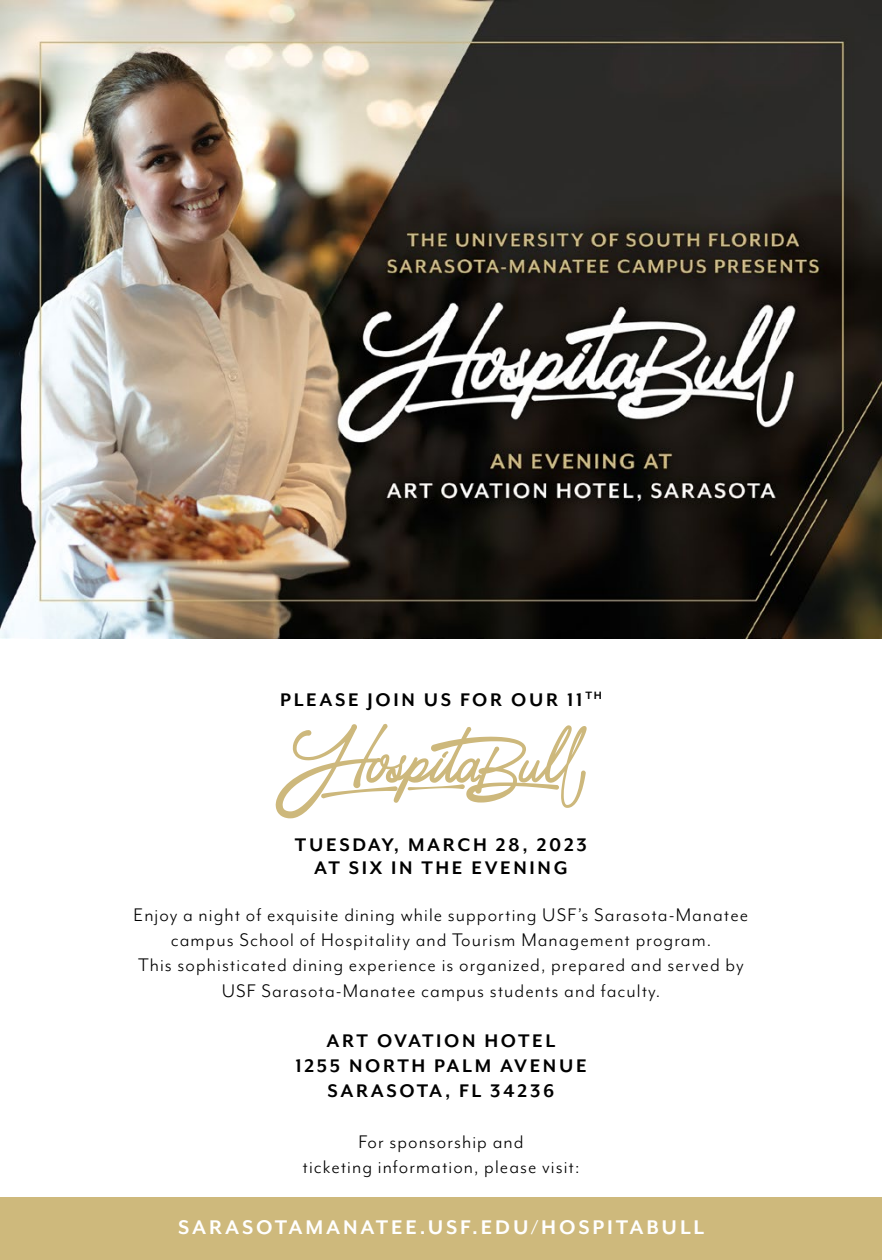
<style>
.page{position:relative;width:882px;height:1260px;background:#fff}
.page>*{position:absolute;margin:0;border:0;box-sizing:border-box;transform-origin:0 0}
.t1{font:700 22.75px "Mr Eaves Mod OT";letter-spacing:.125em;color:#fff}
.t2{font:21px/25.2px "Mr Eaves Mod OT";letter-spacing:.05em;color:#000;text-align:center}
.t3{font:700 21px/25.2px "Mr Eaves Mod OT";letter-spacing:.125em;color:#000;text-align:center}
</style>
<div class="page">
<div style="left:0;top:1197px;width:882px;height:63px;background:#ceb97c"></div>
<svg style="left:276px;top:724px;width:311px;height:95px"></svg>
<img style="left:0;top:0;width:882px;height:639px">
<p class="t3" style="left:280px;top:687px;width:323px">PLEASE JOIN US FOR OUR 11<sup>TH</sup></p>
<p class="t3" style="left:295px;top:833px;width:294px;line-height:22.8px">TUESDAY, MARCH 28, 2023<br>AT SIX IN THE EVENING</p>
<p class="t2" style="left:134px;top:902px;width:616px">Enjoy a night of exquisite dining while supporting USF’s Sarasota-Manatee campus School of Hospitality and Tourism Management program.<br>This sophisticated dining experience is organized, prepared and served by USF Sarasota-Manatee campus students and faculty.</p>
<p class="t3" style="left:295px;top:1028px;width:293px">ART OVATION HOTEL<br>1255 NORTH PALM AVENUE<br>SARASOTA, FL 34236</p>
<p class="t2" style="left:303px;top:1129px;width:278px">For sponsorship and<br>ticketing information, please visit:</p>
<p class="t1" style="left:178px;top:1215px;width:527px">SARASOTAMANATEE.USF.EDU/HOSPITABULL</p>
</div>
